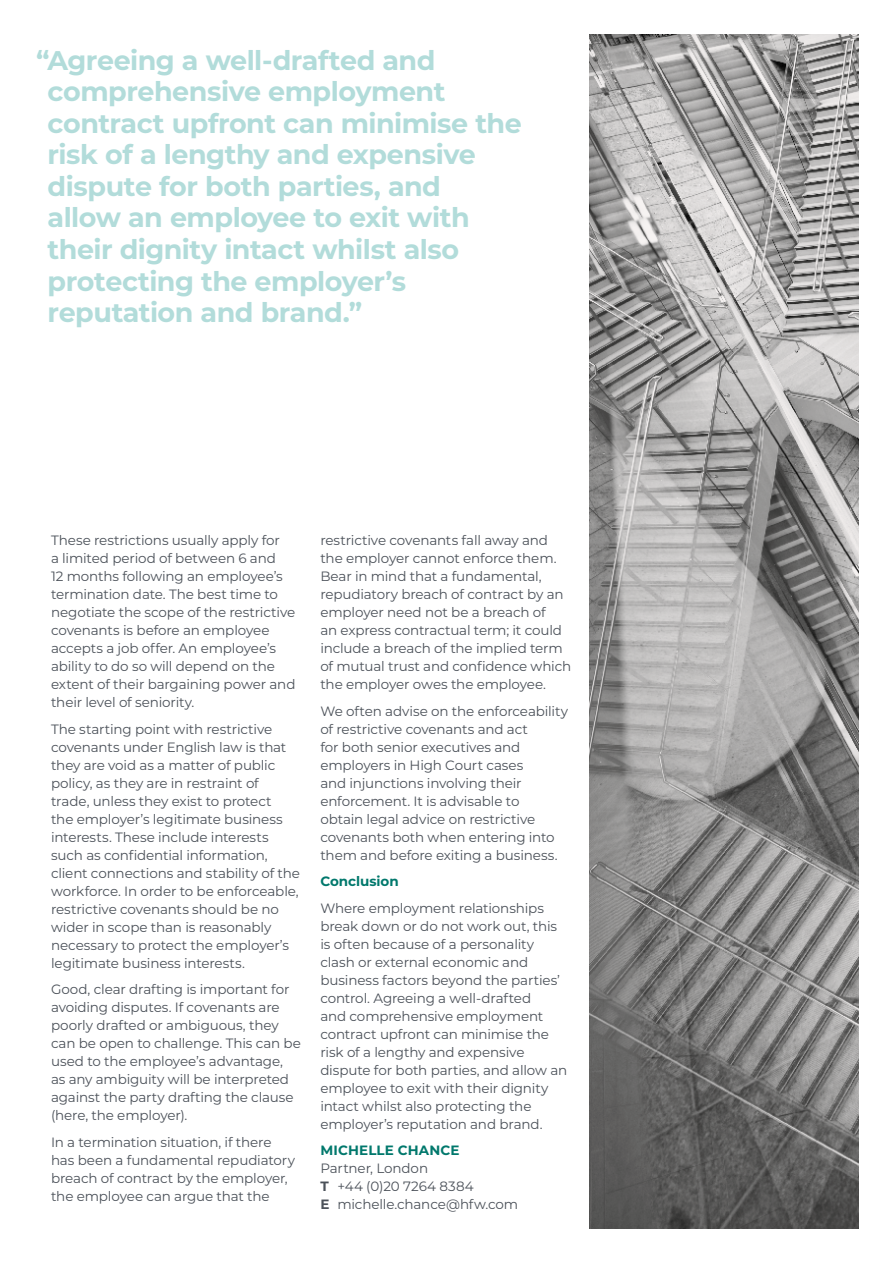
<style>
.page{position:relative;width:893px;height:1263px;background:#fff}
.page>*{position:absolute;margin:0;border:0;box-sizing:border-box;transform-origin:0 0}
.t1{font:700 27px/31.5px "Montserrat";letter-spacing:-.02em;color:#b2dcda}
.t2{font:13.5px/18px "Montserrat";letter-spacing:-.01em;color:#4b5159}
.t3{font:700 13.5px "Montserrat";letter-spacing:.005em;color:#00786c}
.s1{font-weight:700}
</style>
<div class="page">
<img style="left:590px;top:34px;width:269px;height:1195px">
<p class="t1" style="left:48px;top:43px;width:476px;text-indent:-12px">“Agreeing a well-drafted and comprehensive employment contract upfront can minimise the risk of a lengthy and expensive dispute for both parties, and<br>allow an employee to exit with their dignity intact whilst also protecting the employer’s reputation and brand.”</p>
<p class="t2" style="left:51px;top:531px;width:246px">These restrictions usually apply for<br>a limited period of between 6 and<br>12 months following an employee’s termination date. The best time to negotiate the scope of the restrictive covenants is before an employee accepts a job offer. An employee’s ability to do so will depend on the extent of their bargaining power and their level of seniority.</p>
<p class="t2" style="left:51px;top:719px;width:251px">The starting point with restrictive covenants under English law is that they are void as a matter of public policy, as they are in restraint of trade, unless they exist to protect<br>the employer’s legitimate business interests. These include interests such as confidential information, client connections and stability of the workforce. In order to be enforceable, restrictive covenants should be no wider in scope than is reasonably necessary to protect the employer’s legitimate business interests.</p>
<p class="t2" style="left:51px;top:980px;width:251px">Good, clear drafting is important for avoiding disputes. If covenants are poorly drafted or ambiguous, they can be open to challenge. This can be used to the employee’s advantage, as any ambiguity will be interpreted against the party drafting the clause (here, the employer).</p>
<p class="t2" style="left:51px;top:1132px;width:245px">In a termination situation, if there has been a fundamental repudiatory breach of contract by the employer, the employee can argue that the</p>
<p class="t2" style="left:320px;top:531px;width:252px">restrictive covenants fall away and the employer cannot enforce them.<br>Bear in mind that a fundamental, repudiatory breach of contract by an employer need not be a breach of<br>an express contractual term; it could include a breach of the implied term of mutual trust and confidence which the employer owes the employee.</p>
<p class="t2" style="left:320px;top:701px;width:249px">We often advise on the enforceability of restrictive covenants and act<br>for both senior executives and employers in High Court cases<br>and injunctions involving their enforcement. It is advisable to<br>obtain legal advice on restrictive covenants both when entering into them and before exiting a business.</p>
<p class="t3" style="left:320px;top:871px;width:80px">Conclusion</p>
<p class="t2" style="left:320px;top:898px;width:248px">Where employment relationships break down or do not work out, this is often because of a personality clash or external economic and business factors beyond the parties’ control. Agreeing a well-drafted<br>and comprehensive employment contract upfront can minimise the risk of a lengthy and expensive dispute for both parties, and allow an employee to exit with their dignity intact whilst also protecting the employer’s reputation and brand.</p>
<p class="t3" style="left:320px;top:1140px;width:141px">MICHELLE CHANCE</p>
<p class="t2" style="left:320px;top:1159px;width:199px">Partner, London<br><span class="s1">T</span> +44 (0)20 7264 8384<br><span class="s1">E</span> michelle.chance@hfw.com</p>
</div>
